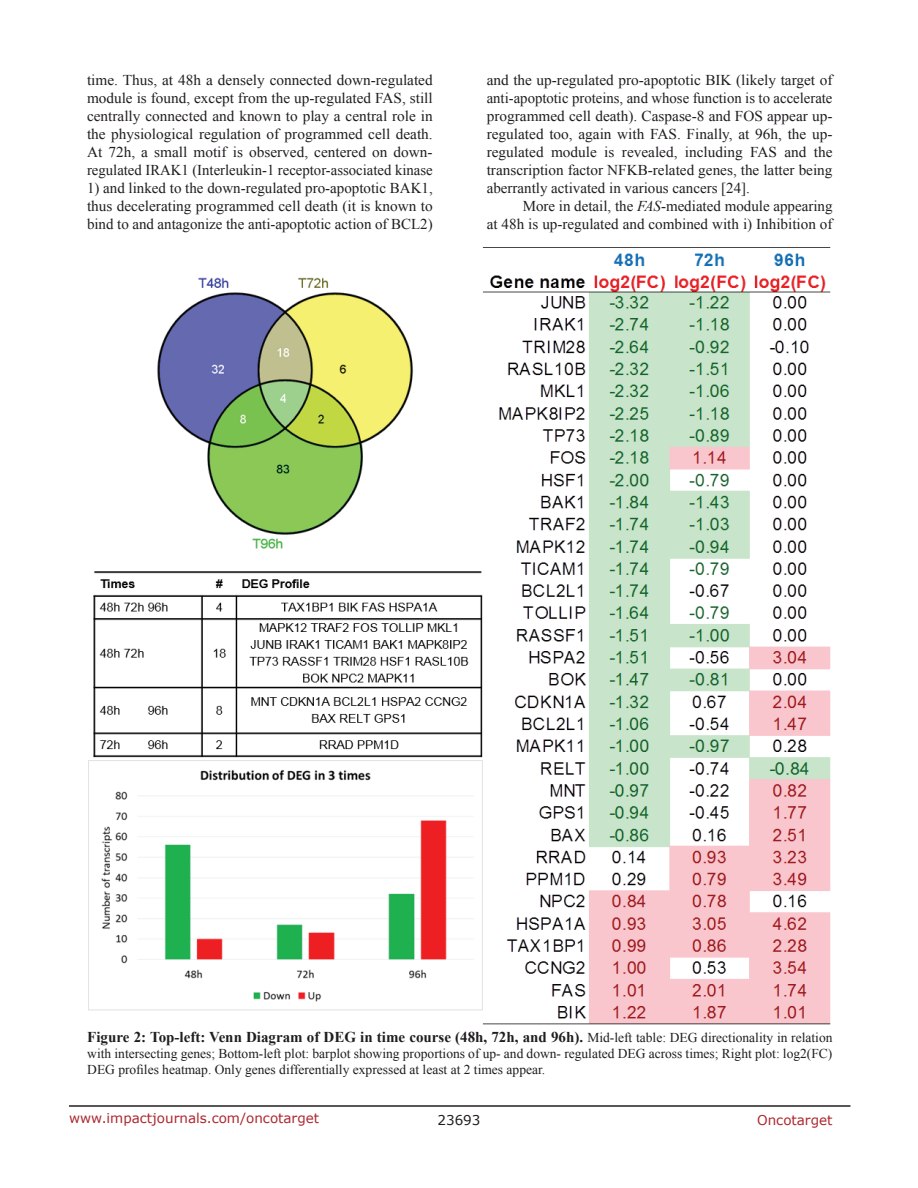
<style>
.page{position:relative;width:918px;height:1188px;background:#fff}
.page>*{position:absolute;margin:0;border:0;box-sizing:border-box;transform-origin:0 0}
.t1{font:15px/18px "Times New Roman";color:#201d20;text-align:justify}
.t2{font:700 15px "Times New Roman";color:#201d20}
.t3{font:13.5px/16.2px "Times New Roman";color:#201d20}
.t4{font:13.5px "Verdana";color:#ac2830}
.t5{font:13.5px "Verdana";color:#201d20}
.s1{color:#231f20}
.s2{font-style:italic}
.s3{font-weight:400;font-size:13.5px}
</style>
<div class="page">
<hr style="left:69px;top:1105px;width:781px;height:2px;background:#231f20">
<img style="left:89px;top:253px;width:742px;height:771px">
<p class="t1" style="left:87px;top:71px;width:347px">time. Thus, at 48h a densely connected down-regulated module is found, except from the up-regulated FAS, <span class="s1">still centrally connected and known to</span> play a central role in the physiological regulation of programmed cell death.<br>At 72h, a small motif is observed, centered on down&shy;regulated IRAK1 (Interleukin-1 receptor-associated kinase</p>
<p class="t1" style="left:87px;top:179px;width:347px">1) and linked to the down-regulated pro-apoptotic BAK1, thus decelerating programmed cell death (it is known to bind to and antagonize the anti-apoptotic action of BCL2)</p>
<p class="t1" style="left:487px;top:71px;width:347px">and the up-regulated pro-apoptotic BIK (likely target of anti-apoptotic proteins, and whose function is to accelerate programmed cell death). Caspase-8 and FOS appear up&shy;regulated too, again with FAS. Finally, at 96h, the up&shy;regulated module is revealed, including FAS and the transcription factor NFKB-related genes, the latter being aberrantly activated in various cancers [24].</p>
<p class="t1" style="left:487px;top:197px;width:347px;text-align:right">More in detail, the <span class="s2">FAS</span>-mediated module appearing<br>at 48h is up-regulated and combined with i) Inhibition of</p>
<p class="t2" style="left:87px;top:1026px;width:747px">Figure 2: Top-left: Venn Diagram of DEG in time course (48h, 72h, and 96h). <span class="s3">Mid-left table: DEG directionality in relation</span></p>
<p class="t3" style="left:87px;top:1045px;width:747px">with intersecting genes; Bottom-left plot: barplot showing proportions of up- and down- regulated DEG across times; Right plot: log2(FC)<br>DEG profiles heatmap. Only genes differentially expressed at least at 2 times appear.</p>
<p class="t4" style="left:69px;top:1109px;width:252px">www.impactjournals.com/oncotarget</p>
<p class="t5" style="left:438px;top:1111px;width:44px">23693</p>
<p class="t4" style="left:757px;top:1111px;width:77px">Oncotarget</p>
</div>
